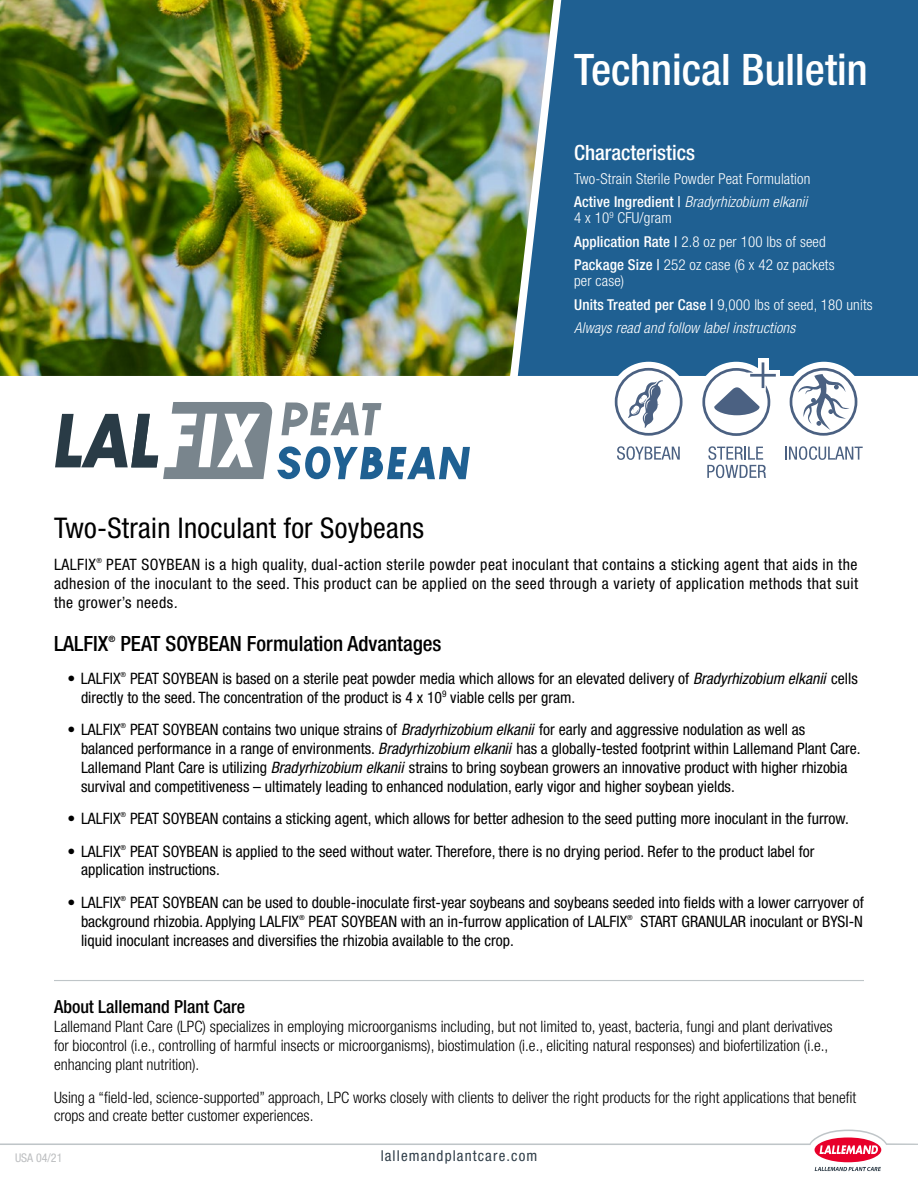
<style>
.page{position:relative;width:918px;height:1188px;background:#fff}
.page>*{position:absolute;margin:0;border:0;box-sizing:border-box;transform-origin:0 0}
.t1{font:500 condensed 43.5px "Helvetica Neue LT Std";color:#fff}
.t2{font:condensed 28.5px "Helvetica Neue LT Std";letter-spacing:.01em;color:#000}
.t3{font:500 condensed 21px "Helvetica Neue LT Std";color:#000}
.t4{font:500 condensed 21px "Helvetica Neue LT Std";color:#fff}
.t5{font:500 condensed 18px "Helvetica Neue LT Std";color:#000}
.t6{font:condensed 15.75px/18.9px "Helvetica Neue LT Std";color:#000}
.t7{font:300 condensed 15.75px/18.9px "Helvetica Neue LT Std";color:#000}
.t8{font:300 condensed 15px/23.2px "Helvetica Neue LT Std";letter-spacing:.01em;color:#fff}
.t9{font:italic 300 condensed 15px/23.2px "Helvetica Neue LT Std";letter-spacing:.01em;color:#fff}
.t10{font:condensed 15px "Helvetica Neue LT Std";letter-spacing:.075em;color:#303e49}
.t11{font:condensed 12px "Helvetica Neue LT Std";color:#bcbec0}
.t12{font:500 condensed 8.7px "Helvetica Neue LT Std";color:#000}
.t13{font:condensed 7.05px "Helvetica Neue LT Std";color:#000}
.s1{font-weight:500}
.s2{font-style:italic}
.s3{font-style:normal}
.s4{font-weight:500;font-style:normal}
</style>
<div class="page">
<img style="left:0;top:0;width:518px;height:376px">
<div style="left:518px;top:0;width:400px;height:376px;background:#1f6092"></div>
<svg style="left:0;top:1130px;width:918px;height:41px"></svg>
<svg style="left:55px;top:402px;width:415px;height:78px"></svg>
<div style="left:784px;top:362px;width:80px;height:80px;background:#fff;border-radius:50%"></div>
<div style="left:609px;top:362px;width:80px;height:80px;background:#fff;border-radius:50%"></div>
<svg style="left:785px;top:446px;width:78px;height:14px"></svg>
<svg style="left:790px;top:368px;width:67px;height:68px"></svg>
<svg style="left:617px;top:446px;width:63px;height:14px"></svg>
<svg style="left:615px;top:368px;width:68px;height:68px"></svg>
<div style="left:758px;top:359px;width:10px;height:16px;background:#fff"></div>
<div style="left:766px;top:370px;width:14px;height:11px;background:#fff"></div>
<svg style="left:707px;top:446px;width:59px;height:32px"></svg>
<svg style="left:702px;top:362px;width:74px;height:74px"></svg>
<hr style="left:54px;top:980px;width:810px;height:1px;background:#bfc5c8">
<h1 class="t1" style="left:574px;top:44px;width:295px">Technical Bulletin</h1>
<h3 class="t4" style="left:574px;top:140px;width:122px">Characteristics</h3>
<p class="t8" style="left:574px;top:167px;width:238px">Two-Strain Sterile Powder Peat Formulation<br><span class="s1">Active Ingredient |</span> <span class="s2">Bradyrhizobium elkanii</span></p>
<p class="t8" style="left:574px;top:206px;width:262px">4 x 10<sup>9</sup> CFU/gram<br><span class="s1">Application Rate |</span> 2.8 oz per 100 lbs of seed<br><span class="s1">Package Size |</span> 252 oz case (6 x 42 oz packets</p>
<p class="t9" style="left:574px;top:270px;width:300px"><span class="s3">per case)<br></span><span class="s4">Units Treated per Case |</span> <span class="s3">9,000 lbs of seed, 180 units<br></span>Always read and follow label instructions</p>
<h2 class="t2" style="left:54px;top:511px;width:372px">Two-Strain Inoculant for Soybeans</h2>
<p class="t6" style="left:54px;top:555px;width:44px">LALFIX</p>
<p class="t13" style="left:96px;top:557px;width:7px">®</p>
<p class="t6" style="left:54px;top:555px;width:806px;text-align:justify;text-indent:52px">PEAT SOYBEAN is a high quality, dual-action sterile powder peat inoculant that contains a sticking agent that aids in the adhesion of the inoculant to the seed. This product can be applied on the seed through a variety of application methods that suit the grower’s needs<span class="s2">.</span></p>
<h3 class="t3" style="left:54px;top:631px;width:56px">LALFIX</h3>
<p class="t12" style="left:108px;top:634px;width:8px">®</p>
<h3 class="t3" style="left:120px;top:631px;width:323px">PEAT SOYBEAN Formulation Advantages</h3>
<p class="t6" style="left:68px;top:669px;width:55px">• LALFIX</p>
<p class="t13" style="left:121px;top:670px;width:7px">®</p>
<p class="t6" style="left:81px;top:669px;width:778px;text-indent:49px">PEAT SOYBEAN is based on a sterile peat powder media which allows for an elevated delivery of <span class="s2">Bradyrhizobium elkanii</span> cells directly to the seed. The concentration of the product is 4 x 10<sup>9</sup> viable cells per gram.</p>
<p class="t6" style="left:68px;top:720px;width:55px">• LALFIX</p>
<p class="t13" style="left:121px;top:722px;width:7px">®</p>
<p class="t6" style="left:81px;top:720px;width:781px;text-indent:49px">PEAT SOYBEAN contains two unique strains of <span class="s2">Bradyrhizobium elkanii</span> for early and aggressive nodulation as well as balanced performance in a range of environments. <span class="s2">Bradyrhizobium elkanii</span> has a globally-tested footprint within Lallemand Plant Care.<br>Lallemand Plant Care is utilizing <span class="s2">Bradyrhizobium elkanii</span> strains to bring soybean growers an innovative product with higher rhizobia survival and competitiveness – ultimately leading to enhanced nodulation, early vigor and higher soybean yields.</p>
<p class="t6" style="left:68px;top:809px;width:55px">• LALFIX</p>
<p class="t13" style="left:121px;top:811px;width:7px">®</p>
<p class="t6" style="left:130px;top:809px;width:720px">PEAT SOYBEAN contains a sticking agent, which allows for better adhesion to the seed putting more inoculant in the furrow.</p>
<p class="t6" style="left:68px;top:841px;width:55px">• LALFIX</p>
<p class="t13" style="left:121px;top:843px;width:7px">®</p>
<p class="t6" style="left:81px;top:841px;width:735px;text-indent:49px">PEAT SOYBEAN is applied to the seed without water. Therefore, there is no drying period. Refer to the product label for application instructions.</p>
<p class="t6" style="left:68px;top:893px;width:55px">• LALFIX</p>
<p class="t13" style="left:121px;top:894px;width:7px">®</p>
<p class="t6" style="left:81px;top:893px;width:784px;text-indent:49px">PEAT SOYBEAN can be used to double-inoculate first-year soybeans and soybeans seeded into fields with a lower carryover of background rhizobia. Applying LALFIX</p>
<p class="t13" style="left:299px;top:913px;width:7px">®</p>
<p class="t6" style="left:309px;top:912px;width:320px">PEAT SOYBEAN with an in-furrow application of LALFIX</p>
<p class="t13" style="left:627px;top:913px;width:7px">®</p>
<p class="t6" style="left:640px;top:912px;width:224px">START GRANULAR inoculant or BYSI-N</p>
<p class="t6" style="left:81px;top:931px;width:434px">liquid inoculant increases and diversifies the rhizobia available to the crop.</p>
<p class="t5" style="left:54px;top:996px;width:193px">About Lallemand Plant Care</p>
<p class="t7" style="left:54px;top:1017px;width:780px">Lallemand Plant Care (LPC) specializes in employing microorganisms including, but not limited to, yeast, bacteria, fungi and plant derivatives for biocontrol (i.e., controlling of harmful insects or microorganisms), biostimulation (i.e., eliciting natural responses) and biofertilization (i.e., enhancing plant nutrition).</p>
<p class="t7" style="left:54px;top:1087px;width:804px">Using a “field-led, science-supported” approach, LPC works closely with clients to deliver the right products for the right applications that benefit crops and create better customer experiences.</p>
<p class="t11" style="left:15px;top:1151px;width:49px">USA 04/21</p>
<p class="t10" style="left:381px;top:1147px;width:158px">lallemandplantcare.com</p>
</div>
